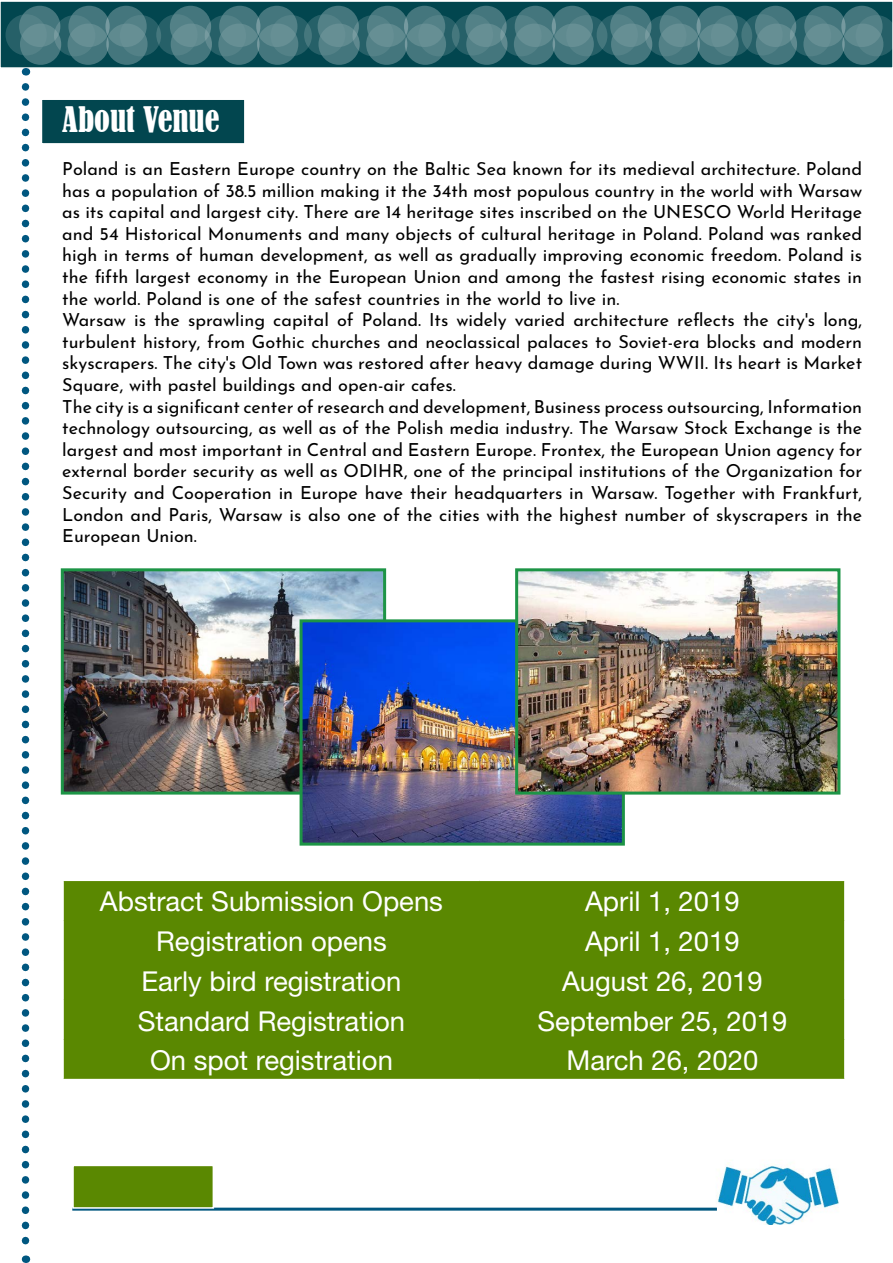
<style>
.page{position:relative;width:893px;height:1263px;background:#fff}
.page>*{position:absolute;margin:0;border:0;box-sizing:border-box;transform-origin:0 0}
.t1{font:condensed 33px "Bernard";color:#fff}
.t2{font:27.45px "Helvetica Neue";color:#fff}
.t3{font:18px/21.6px "Josefin Sans";color:#000}
</style>
<div class="page">
<div style="left:0;top:0;width:893px;height:69px;background:#02464f;border:2px solid #fff"></div>
<div style="left:19px;top:6px;width:41px;height:41px;background:#44767d;border-radius:50%"></div>
<div style="left:20px;top:24px;width:41px;height:41px;background:linear-gradient(to bottom,#679094,#3c7078);border-radius:50%"></div>
<svg style="left:6px;top:14px;width:41px;height:41px"></svg>
<div style="left:170px;top:6px;width:41px;height:41px;background:#44767d;border-radius:50%"></div>
<div style="left:171px;top:24px;width:41px;height:41px;background:linear-gradient(to bottom,#679094,#3c7077);border-radius:50%"></div>
<svg style="left:156px;top:14px;width:42px;height:41px"></svg>
<div style="left:318px;top:6px;width:41px;height:41px;background:#44767d;border-radius:50%"></div>
<svg style="left:318px;top:24px;width:42px;height:41px"></svg>
<svg style="left:304px;top:14px;width:41px;height:41px"></svg>
<div style="left:465px;top:6px;width:42px;height:41px;background:#44767d;border-radius:50%"></div>
<div style="left:466px;top:24px;width:41px;height:41px;background:linear-gradient(to bottom,#679094,#3c7077);border-radius:50%"></div>
<svg style="left:452px;top:14px;width:41px;height:41px"></svg>
<div style="left:610px;top:6px;width:41px;height:41px;background:#44767d;border-radius:50%"></div>
<div style="left:611px;top:24px;width:41px;height:41px;background:linear-gradient(to bottom,#679094,#3c7077);border-radius:50%"></div>
<svg style="left:597px;top:14px;width:41px;height:41px"></svg>
<div style="left:755px;top:6px;width:41px;height:41px;background:#44767d;border-radius:50%"></div>
<div style="left:756px;top:24px;width:41px;height:41px;background:linear-gradient(to bottom,#679094,#3c7078);border-radius:50%"></div>
<svg style="left:741px;top:14px;width:42px;height:41px"></svg>
<div style="left:68px;top:24px;width:41px;height:41px;background:#44767d;border-radius:50%"></div>
<svg style="left:68px;top:6px;width:42px;height:41px"></svg>
<svg style="left:54px;top:15px;width:41px;height:41px"></svg>
<svg style="left:218px;top:24px;width:42px;height:41px"></svg>
<svg style="left:219px;top:6px;width:41px;height:41px"></svg>
<svg style="left:205px;top:15px;width:41px;height:41px"></svg>
<div style="left:366px;top:24px;width:41px;height:41px;background:#44767d;border-radius:50%"></div>
<svg style="left:367px;top:6px;width:41px;height:41px"></svg>
<svg style="left:352px;top:15px;width:42px;height:41px"></svg>
<div style="left:514px;top:24px;width:41px;height:41px;background:#44767d;border-radius:50%"></div>
<div style="left:515px;top:6px;width:41px;height:41px;background:linear-gradient(to bottom,#3c7078,#668f94);border-radius:50%"></div>
<svg style="left:500px;top:15px;width:41px;height:41px"></svg>
<div style="left:659px;top:24px;width:41px;height:41px;background:#44767d;border-radius:50%"></div>
<svg style="left:659px;top:6px;width:42px;height:41px"></svg>
<svg style="left:645px;top:15px;width:41px;height:41px"></svg>
<div style="left:803px;top:24px;width:42px;height:41px;background:#44767d;border-radius:50%"></div>
<svg style="left:804px;top:6px;width:42px;height:41px"></svg>
<svg style="left:790px;top:15px;width:41px;height:41px"></svg>
<svg style="left:106px;top:24px;width:42px;height:41px"></svg>
<svg style="left:105px;top:6px;width:42px;height:41px"></svg>
<svg style="left:120px;top:15px;width:41px;height:41px"></svg>
<svg style="left:257px;top:24px;width:41px;height:41px"></svg>
<svg style="left:256px;top:6px;width:41px;height:41px"></svg>
<svg style="left:271px;top:15px;width:41px;height:41px"></svg>
<div style="left:405px;top:24px;width:41px;height:41px;background:#44767d;border-radius:50%"></div>
<svg style="left:404px;top:6px;width:41px;height:41px"></svg>
<svg style="left:418px;top:15px;width:42px;height:41px"></svg>
<div style="left:553px;top:24px;width:41px;height:41px;background:#44767d;border-radius:50%"></div>
<svg style="left:552px;top:6px;width:41px;height:41px"></svg>
<svg style="left:566px;top:15px;width:41px;height:41px"></svg>
<svg style="left:697px;top:24px;width:42px;height:41px"></svg>
<svg style="left:696px;top:6px;width:42px;height:41px"></svg>
<svg style="left:711px;top:15px;width:41px;height:41px"></svg>
<svg style="left:842px;top:24px;width:41px;height:41px"></svg>
<svg style="left:841px;top:6px;width:41px;height:41px"></svg>
<svg style="left:856px;top:15px;width:37px;height:41px;background:#4c7c82"></svg>
<svg style="left:22px;top:87px;width:7px;height:1176px"></svg>
<div style="left:41px;top:98px;width:205px;height:47px;background:#02464f;border:2px solid #fff"></div>
<img style="left:708px;top:1163px;width:131px;height:62px">
<hr style="left:72px;top:1207px;width:645px;height:3px;background:#005780">
<div style="left:64px;top:881px;width:780px;height:198px;background:#5a8801"></div>
<img style="left:65px;top:572px;width:317px;height:218px">
<div style="left:61px;top:568px;width:325px;height:226px;border:3px solid #1d9446"></div>
<img style="left:304px;top:623px;width:317px;height:219px">
<div style="left:300px;top:619px;width:325px;height:227px;border:3px solid #1d9446"></div>
<img style="left:519px;top:572px;width:317px;height:218px">
<div style="left:515px;top:568px;width:325px;height:226px;border:3px solid #1d9446"></div>
<div style="left:72px;top:1165px;width:142px;height:44px;background:#5a8801;border:2px solid #fff"></div>
<h1 class="t1" style="left:62px;top:100px;width:159px">About Venue</h1>
<p class="t3" style="left:62px;top:156px;width:801px">Poland is an Eastern Europe country on the Baltic Sea known for its medieval architecture. Poland has a population of 38.5 million making it the 34th most populous country in the world with Warsaw as its capital and largest city. There are 14 heritage sites inscribed on the UNESCO World Heritage and 54 Historical Monuments and many objects of cultural heritage in Poland. Poland was ranked high in terms of human development, as well as gradually improving economic freedom. Poland is the fifth largest economy in the European Union and among the fastest rising economic states in the world. Poland is one of the safest countries in the world to live in.<br>Warsaw is the sprawling capital of Poland. Its widely varied architecture reflects the city s' long, turbulent history, from Gothic churches and neoclassical palaces to Soviet-era blocks and modern skyscrapers. The city s' Old Town was restored after heavy damage during WWII. Its heart is Market Square, with pastel buildings and open-air cafes.<br>The city is a significant center of research and development, Business process outsourcing, Information technology outsourcing, as well as of the Polish media industry. The Warsaw Stock Exchange is the largest and most important in Central and Eastern Europe. Frontex, the European Union agency for external border security as well as ODIHR, one of the principal institutions of the Organization for Security and Cooperation in Europe have their headquarters in Warsaw. Together with Frankfurt, London and Paris, Warsaw is also one of the cities with the highest number of skyscrapers in the European Union.</p>
<h2 class="t2" style="left:100px;top:885px;width:345px">Abstract Submission Opens</h2>
<h2 class="t2" style="left:585px;top:885px;width:156px">April 1, 2019</h2>
<h2 class="t2" style="left:156px;top:925px;width:232px">Registration opens</h2>
<h2 class="t2" style="left:585px;top:925px;width:156px">April 1, 2019</h2>
<h2 class="t2" style="left:141px;top:964px;width:262px">Early bird registration</h2>
<h2 class="t2" style="left:562px;top:964px;width:202px">August 26, 2019</h2>
<h2 class="t2" style="left:138px;top:1004px;width:269px">Standard Registration</h2>
<h2 class="t2" style="left:537px;top:1004px;width:252px">September 25, 2019</h2>
<h2 class="t2" style="left:150px;top:1044px;width:244px">On spot registration</h2>
<h2 class="t2" style="left:567px;top:1044px;width:193px">March 26, 2020</h2>
</div>
